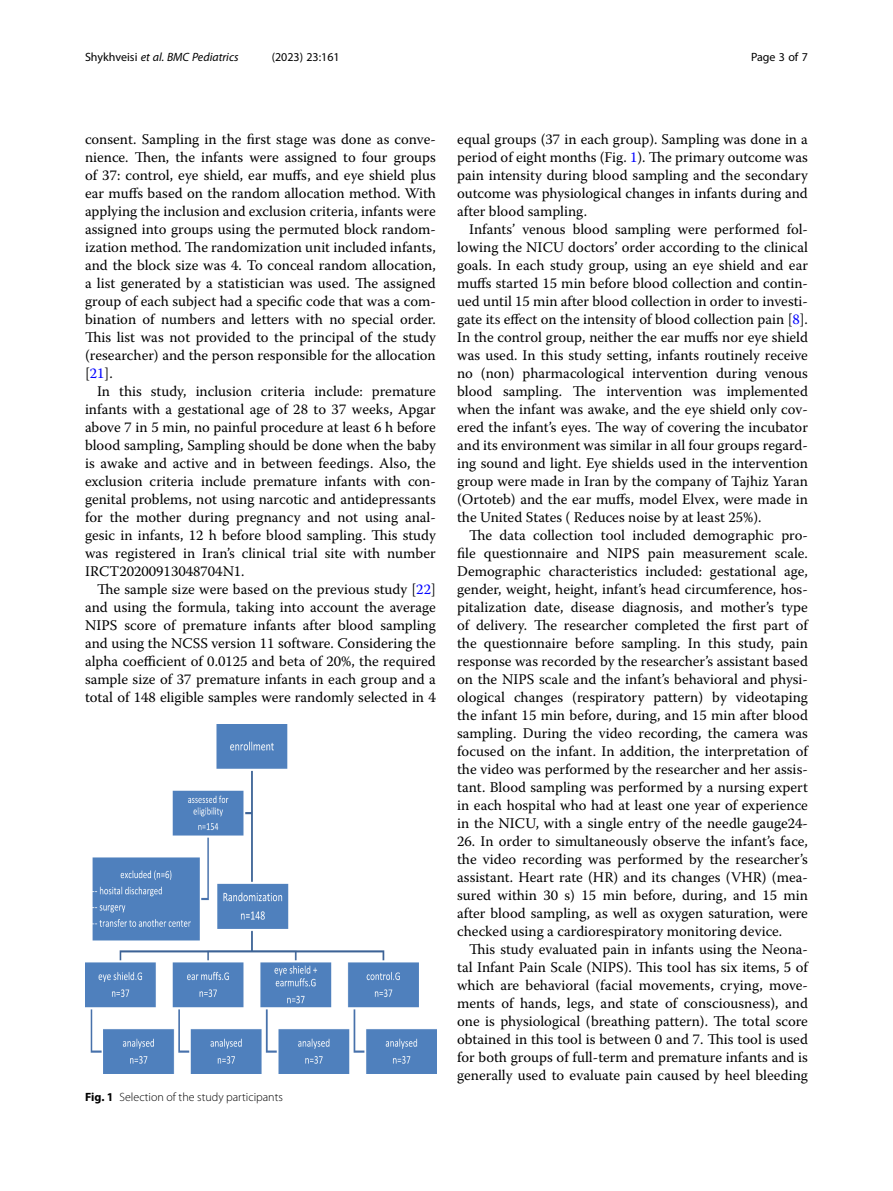
<style>
.page{position:relative;width:893px;height:1191px;background:#fff}
.page>*{position:absolute;margin:0;border:0;box-sizing:border-box;transform-origin:0 0}
.Body_Text_Indent{font:14.7px/18px "Warnock Pro";color:#000;text-align:justify}
.Body_Text{font:14.7px/18px "Warnock Pro";color:#000;text-align:justify}
.Figure_Caption{font:300 12px "Myriad Pro";color:#000}
.t1{font:italic 12px "Myriad Pro";color:#000}
.t2{font:12px "Myriad Pro";color:#000}
.s1{font-style:normal}
.s2{color:#00f}
.s3{font-weight:700}
</style>
<div class="page">
<img style="left:85px;top:724px;width:351px;height:350px">
<p class="t1" style="left:85px;top:50px;width:155px"><span class="s1">Shykhveisi</span> et al. BMC Pediatrics</p>
<p class="t2" style="left:272px;top:50px;width:70px">(2023) 23:161</p>
<p class="t2" style="left:751px;top:50px;width:58px">Page 3 of 7</p>
<p class="Body_Text" style="left:85px;top:130px;width:352px">consent. Sampling in the first stage was done as conve&shy;nience. Then, the infants were assigned to four groups of 37: control, eye shield, ear muffs, and eye shield plus ear muffs based on the random allocation method. With applying the inclusion and exclusion criteria, infants were assigned into groups using the permuted block random&shy;ization method. The randomization unit included infants, and the block size was 4. To conceal random allocation, a list generated by a statistician was used. The assigned group of each subject had a specific code that was a com&shy;bination of numbers and letters with no special order.<br>This list was not provided to the principal of the study (researcher) and the person responsible for the allocation [<span class="s2">21</span>].</p>
<p class="Body_Text_Indent" style="left:85px;top:382px;width:352px;text-indent:12px">In this study, inclusion criteria include: premature infants with a gestational age of 28 to 37 weeks, Apgar above 7 in 5 min, no painful procedure at least 6 h before blood sampling, Sampling should be done when the baby is awake and active and in between feedings. Also, the exclusion criteria include premature infants with con&shy;genital problems, not using narcotic and antidepressants for the mother during pregnancy and not using anal&shy;gesic in infants, 12 h before blood sampling. This study was registered in Iran’s clinical trial site with number IRCT20200913048704N1.</p>
<p class="Body_Text_Indent" style="left:85px;top:580px;width:352px;text-indent:12px">The sample size were based on the previous study [<span class="s2">22</span>] and using the formula, taking into account the average NIPS score of premature infants after blood sampling and using the NCSS version 11 software. Considering the alpha coefficient of 0.0125 and beta of 20%, the required sample size of 37 premature infants in each group and a total of 148 eligible samples were randomly selected in 4</p>
<p class="Figure_Caption" style="left:85px;top:1090px;width:199px"><span class="s3">Fig. 1</span> Selection of the study participants</p>
<p class="Body_Text_Indent" style="left:457px;top:130px;width:352px">equal groups (37 in each group). Sampling was done in a period of eight months (Fig. <span class="s2">1</span>). The primary outcome was pain intensity during blood sampling and the secondary outcome was physiological changes in infants during and after blood sampling.</p>
<p class="Body_Text_Indent" style="left:457px;top:220px;width:352px;text-indent:12px">Infants’ venous blood sampling were performed fol&shy;lowing the NICU doctors’ order according to the clinical goals. In each study group, using an eye shield and ear muffs started 15 min before blood collection and contin&shy;ued until 15 min after blood collection in order to investi&shy;gate its effect on the intensity of blood collection pain [<span class="s2">8</span>].<br>In the control group, neither the ear muffs nor eye shield was used. In this study setting, infants routinely receive no (non) pharmacological intervention during venous blood sampling. The intervention was implemented when the infant was awake, and the eye shield only cov&shy;ered the infant’s eyes. The way of covering the incubator and its environment was similar in all four groups regard&shy;ing sound and light. Eye shields used in the intervention group were made in Iran by the company of Tajhiz Yaran (Ortoteb) and the ear muffs, model Elvex, were made in the United States ( Reduces noise by at least 25%).</p>
<p class="Body_Text_Indent" style="left:457px;top:526px;width:352px;text-indent:12px">The data collection tool included demographic pro&shy;file questionnaire and NIPS pain measurement scale.<br>Demographic characteristics included: gestational age, gender, weight, height, infant’s head circumference, hos&shy;pitalization date, disease diagnosis, and mother’s type of delivery. The researcher completed the first part of the questionnaire before sampling. In this study, pain response was recorded by the researcher’s assistant based on the NIPS scale and the infant’s behavioral and physi&shy;ological changes (respiratory pattern) by videotaping the infant 15 min before, during, and 15 min after blood sampling. During the video recording, the camera was focused on the infant. In addition, the interpretation of the video was performed by the researcher and her assis&shy;tant. Blood sampling was performed by a nursing expert in each hospital who had at least one year of experience in the NICU, with a single entry of the needle gauge24-</p>
<p class="Body_Text_Indent" style="left:457px;top:832px;width:352px">26. In order to simultaneously observe the infant’s face, the video recording was performed by the researcher’s assistant. Heart rate (HR) and its changes (VHR) (mea&shy;sured within 30 s) 15 min before, during, and 15 min after blood sampling, as well as oxygen saturation, were checked using a cardiorespiratory monitoring device.</p>
<p class="Body_Text_Indent" style="left:457px;top:940px;width:352px;text-indent:12px">This study evaluated pain in infants using the Neona&shy;tal Infant Pain Scale (NIPS). This tool has six items, 5 of which are behavioral (facial movements, crying, move&shy;ments of hands, legs, and state of consciousness), and one is physiological (breathing pattern). The total score obtained in this tool is between 0 and 7. This tool is used for both groups of full-term and premature infants and is generally used to evaluate pain caused by heel bleeding</p>
</div>
